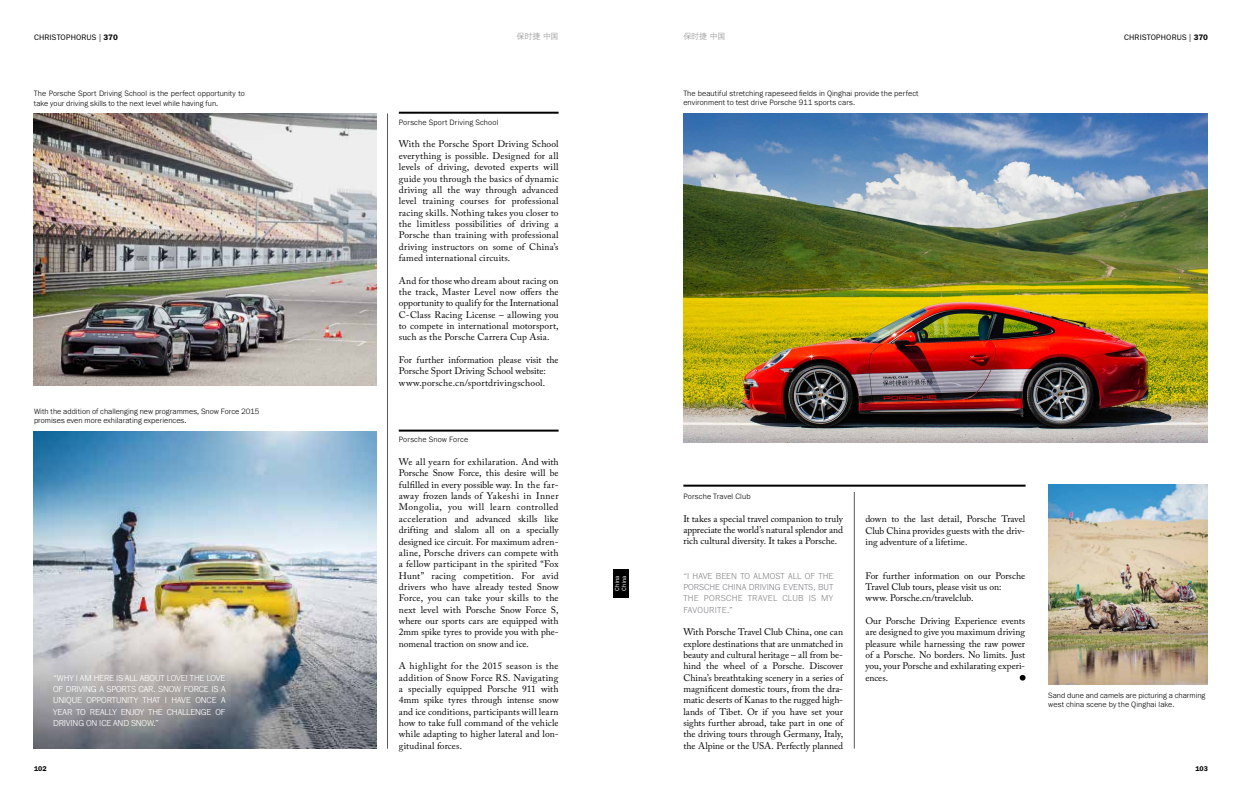
<style>
.page{position:relative;width:1242px;height:794px;background:#fff}
.page>*{position:absolute;margin:0;border:0;box-sizing:border-box;transform-origin:0 0}
.t1{font:9.5px/11.3px "Adobe Caslon Pro";letter-spacing:.005em;color:#000;text-align:justify}
.t2{font:300 9px/11.3px "Franklin Gothic URW";letter-spacing:-.015em;color:#fff;text-align:justify}
.t3{font:300 9px/11.3px "Franklin Gothic URW";letter-spacing:.025em;color:#86888a;text-align:justify}
.t4{font:300 8px/9.5px "Franklin Gothic URW";letter-spacing:.005em;color:#000}
.t5{font:8px "ITC Franklin Gothic Std";letter-spacing:.01em;color:#000}
.t6{font:8px "DFP Hei W3";letter-spacing:-.015em;color:#86888a}
.t7{font:600 7px "ITC Franklin Gothic Std";color:#000}
.t8{font:6px/7.1px "ITC Franklin Gothic Std";letter-spacing:.02em;color:#fff}
.s1{font-weight:600}
</style>
<div class="page">
<img style="left:683px;top:113px;width:525px;height:329px">
<img style="left:34px;top:431px;width:342px;height:317px">
<img style="left:34px;top:113px;width:342px;height:273px">
<img style="left:1048px;top:484px;width:160px;height:200px">
<hr style="left:683px;top:484px;width:342px;height:2px;background:#000">
<hr style="left:399px;top:112px;width:159px;height:2px;background:#000">
<hr style="left:399px;top:429px;width:159px;height:2px;background:#000">
<hr style="left:854px;top:492px;width:1px;height:256px;background:#57585a">
<hr style="left:387px;top:113px;width:1px;height:635px;background:#57585a">
<svg style="left:1019px;top:675px;width:6px;height:5px"></svg>
<div style="left:614px;top:569px;width:7px;height:28px;background:#000"></div>
<div style="left:621px;top:569px;width:7px;height:28px;background:#000"></div>
<p class="t6" style="left:516px;top:32px;width:44px">保时捷 中国</p>
<p class="t6" style="left:683px;top:32px;width:44px">保时捷 中国</p>
<p class="t5" style="left:34px;top:32px;width:85px">CHRISTOPHORUS | <span class="s1">370</span></p>
<p class="t5" style="left:1124px;top:32px;width:85px">CHRISTOPHORUS | <span class="s1">370</span></p>
<p class="t4" style="left:34px;top:88px;width:212px">The Porsche Sport Driving School is the perfect opportunity to take your driving skills to the next level while having fun.</p>
<p class="t4" style="left:34px;top:406px;width:227px">With the addition of challenging new programmes, Snow Force 2015 promises even more exhilarating experiences.</p>
<p class="t2" style="left:53px;top:672px;width:174px">“WHY I AM HERE IS ALL ABOUT LOVE! THE LOVE OF DRIVING A SPORTS CAR. SNOW FORCE IS A UNIQUE OPPORTUNITY THAT I HAVE ONCE A YEAR TO REALLY ENJOY THE CHALLENGE OF DRIVING ON ICE AND SNOW.”</p>
<p class="t4" style="left:399px;top:117px;width:101px">Porsche Sport Driving School</p>
<p class="t1" style="left:399px;top:138px;width:161px">With the Porsche Sport Driving School everything is possible. Designed for all levels of driving, devoted experts will guide you through the basics of dynamic driving all the way through advanced level training courses for professional racing skills. Nothing takes you closer to the limitless possibilities of driving a Porsche than training with professional driving instructors on some of China’s famed international circuits.</p>
<p class="t1" style="left:399px;top:275px;width:161px">And for those who dream about racing on the track, Master Level now offers the opportunity to qualify for the International C-Class Racing License – allowing you to compete in international motorsport, such as the Porsche Carrera Cup Asia.</p>
<p class="t1" style="left:399px;top:354px;width:161px;text-align:left">For further information please visit the<br>Porsche Sport Driving School website: www.porsche.cn/sportdrivingschool.</p>
<p class="t4" style="left:399px;top:435px;width:71px">Porsche Snow Force</p>
<p class="t1" style="left:399px;top:456px;width:161px">We all yearn for exhilaration. And with Porsche Snow Force, this desire will be fulfilled in every possible way. In the far&shy;away frozen lands of Yakeshi in Inner Mongolia, you will learn controlled acceleration and advanced skills like drifting and slalom all on a specially designed ice circuit. For maximum adren&shy;aline, Porsche drivers can compete with a fellow participant in the spirited “Fox Hunt” racing competition. For avid drivers who have already tested Snow Force, you can take your skills to the next level with Porsche Snow Force S, where our sports cars are equipped with 2mm spike tyres to provide you with phe&shy;nomenal traction on snow and ice.</p>
<p class="t1" style="left:399px;top:660px;width:161px">A highlight for the 2015 season is the addition of Snow Force RS. Navigating a specially equipped Porsche 911 with 4mm spike tyres through intense snow and ice conditions, participants will learn how to take full command of the vehicle while adapting to higher lateral and lon&shy;gitudinal forces.</p>
<p class="t8" style="left:613px;top:590px;width:17px;rotate:-90deg">China<br>China</p>
<p class="t4" style="left:683px;top:88px;width:237px">The beautiful stretching rapeseed fields in Qinghai provide the perfect environment to test drive Porsche 911 sports cars.</p>
<p class="t4" style="left:683px;top:491px;width:69px">Porsche Travel Club</p>
<p class="t1" style="left:683px;top:513px;width:161px">It takes a special travel companion to truly appreciate the world’s natural splendor and rich cultural diversity. It takes a Porsche.</p>
<p class="t3" style="left:683px;top:569px;width:152px">“I HAVE BEEN TO ALMOST ALL OF THE PORSCHE CHINA DRIVING EVENTS, BUT THE PORSCHE TRAVEL CLUB IS MY FAVOURITE.”</p>
<p class="t1" style="left:683px;top:626px;width:161px">With Porsche Travel Club China, one can explore destinations that are unmatched in beauty and cultural heritage – all from be&shy;hind the wheel of a Porsche. Discover China’s breathtaking scenery in a series of magnificent domestic tours, from the dra&shy;matic deserts of Kanas to the rugged high&shy;lands of Tibet. Or if you have set your sights further abroad, take part in one of the driving tours through Germany, Italy, the Alpine or the USA. Perfectly planned</p>
<p class="t1" style="left:865px;top:513px;width:161px">down to the last detail, Porsche Travel Club China provides guests with the driv&shy;ing adventure of a lifetime.</p>
<p class="t1" style="left:865px;top:569px;width:161px;text-align:left">For further information on our Porsche<br>Travel Club tours, please visit us on: www. Porsche.cn/travelclub.</p>
<p class="t1" style="left:865px;top:615px;width:161px">Our Porsche Driving Experience events are designed to give you maximum driving pleasure while harnessing the raw power of a Porsche. No borders. No limits. Just you, your Porsche and exhilarating experi&shy;ences.</p>
<p class="t4" style="left:1048px;top:690px;width:159px">Sand dune and camels are picturing a charming west china scene by the Qinghai lake.</p>
<p class="t7" style="left:34px;top:765px;width:14px">102</p>
<p class="t7" style="left:1195px;top:765px;width:14px">103</p>
</div>
